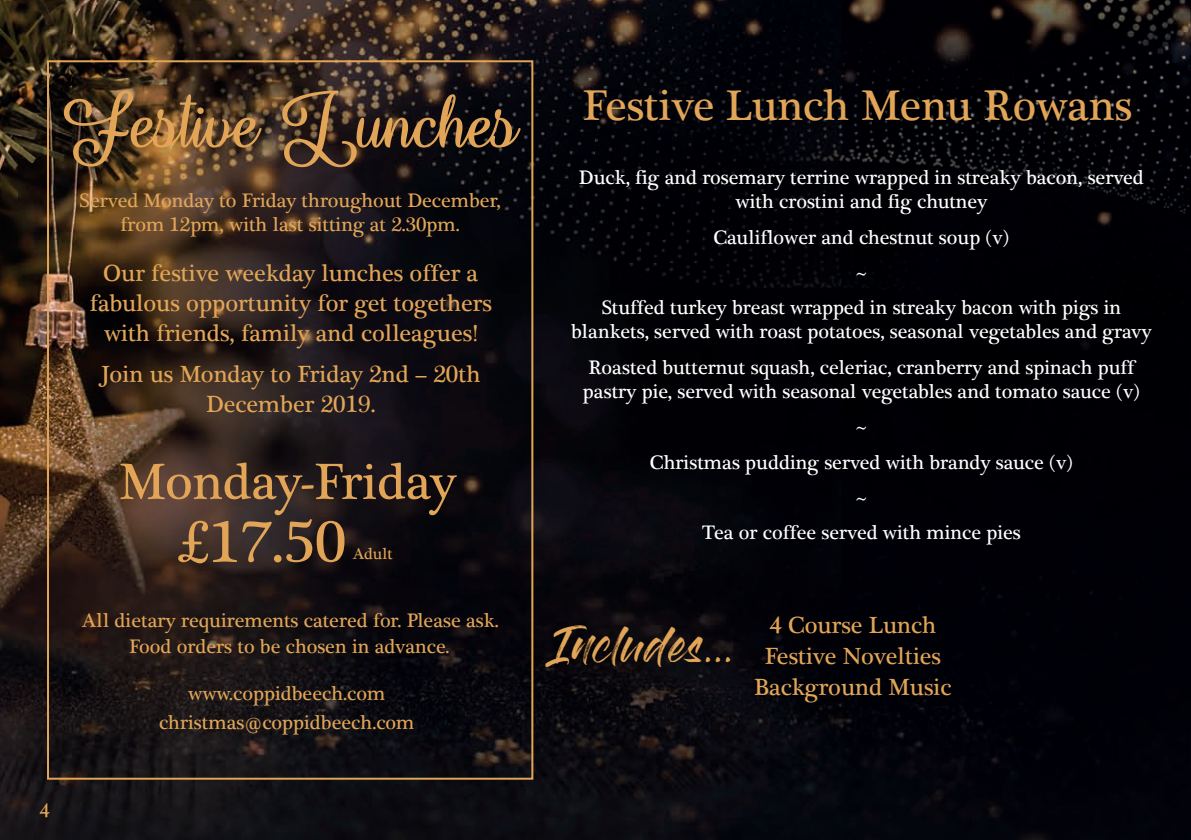
<style>
.page{position:relative;width:1191px;height:840px;background:#fff}
.page>*{position:absolute;margin:0;border:0;box-sizing:border-box;transform-origin:0 0}
.page_headers{font:76px "So Damn Beautiful";color:#e2a557}
.t1{font:60px "Plantagenet Cherokee";color:#e2a557}
.t2{font:52px "Plantagenet Cherokee";letter-spacing:-.005em;color:#e2a557}
.t3{font:44px "Plantagenet Cherokee";color:#e2a557}
.t4{font:36px "Gloss And Bloom";color:#e2a557}
.Menu_Writing_2{font:24px/30px "Plantagenet Cherokee";color:#e2a557;text-align:center}
.menu_writing{font:24px "Plantagenet Cherokee";color:#e2a557}
.Menu_Writing_2-2{font:20px/24px "Plantagenet Cherokee";color:#fff;text-align:center}
.menu_writing-2{font:20px/24px "Plantagenet Cherokee";color:#e2a557;text-align:center}
.t5{font:16px "Plantagenet Cherokee";letter-spacing:-.005em;color:#e2a557}
</style>
<div class="page">
<img style="left:0;top:0;width:1191px;height:839px">
<div style="left:47px;top:60px;width:486px;height:719px;border:2px solid #e2a557"></div>
<p class="page_headers" style="left:64px;top:77px;width:456px">Festive Lunches</p>
<p class="menu_writing-2" style="left:80px;top:189px;width:423px">Served Monday to Friday throughout December, from 12pm, with last sitting at 2.30pm.</p>
<p class="Menu_Writing_2" style="left:90px;top:258px;width:404px">Our festive weekday lunches offer a fabulous opportunity for get togethers with friends, family and colleagues!</p>
<p class="Menu_Writing_2" style="left:101px;top:360px;width:381px">Join us Monday to Friday 2nd – 20th<br>December 2019.</p>
<p class="t2" style="left:119px;top:449px;width:339px">Monday-Friday</p>
<p class="t1" style="left:178px;top:504px;width:169px">£17.50</p>
<p class="t5" style="left:353px;top:543px;width:41px">Adult</p>
<p class="menu_writing-2" style="left:82px;top:608px;width:418px">All dietary requirements catered for. Please ask.</p>
<p class="menu_writing-2" style="left:129px;top:635px;width:322px">Food orders to be chosen in advance.</p>
<p class="menu_writing-2" style="left:188px;top:681px;width:199px">www.coppidbeech.com</p>
<p class="menu_writing-2" style="left:159px;top:710px;width:257px">christmas@coppidbeech.com</p>
<p class="t3" style="left:583px;top:78px;width:551px">Festive Lunch Menu Rowans</p>
<p class="Menu_Writing_2-2" style="left:579px;top:166px;width:566px">Duck, fig and rosemary terrine wrapped in streaky bacon, served with crostini and fig chutney</p>
<p class="Menu_Writing_2-2" style="left:713px;top:226px;width:297px">Cauliflower and chestnut soup (v)</p>
<p class="Menu_Writing_2-2" style="left:856px;top:261px;width:13px">~</p>
<p class="Menu_Writing_2-2" style="left:571px;top:296px;width:582px">Stuffed turkey breast wrapped in streaky bacon with pigs in blankets, served with roast potatoes, seasonal vegetables and gravy</p>
<p class="Menu_Writing_2-2" style="left:583px;top:356px;width:558px;text-align:left">Roasted butternut squash, celeriac, cranberry and spinach puff pastry pie, served with seasonal vegetables and tomato sauce (v)</p>
<p class="Menu_Writing_2-2" style="left:856px;top:415px;width:13px">~</p>
<p class="Menu_Writing_2-2" style="left:650px;top:450px;width:424px">Christmas pudding served with brandy sauce (v)</p>
<p class="Menu_Writing_2-2" style="left:856px;top:486px;width:13px">~</p>
<p class="Menu_Writing_2-2" style="left:702px;top:521px;width:320px">Tea or coffee served with mince pies</p>
<p class="t4" style="left:556px;top:628px;width:179px">Includes...</p>
<p class="menu_writing" style="left:769px;top:609px;width:168px">4 Course Lunch</p>
<p class="menu_writing" style="left:764px;top:640px;width:178px">Festive Novelties</p>
<p class="menu_writing" style="left:754px;top:672px;width:199px">Background Music</p>
<p class="menu_writing-2" style="left:39px;top:799px;width:12px">4</p>
</div>
